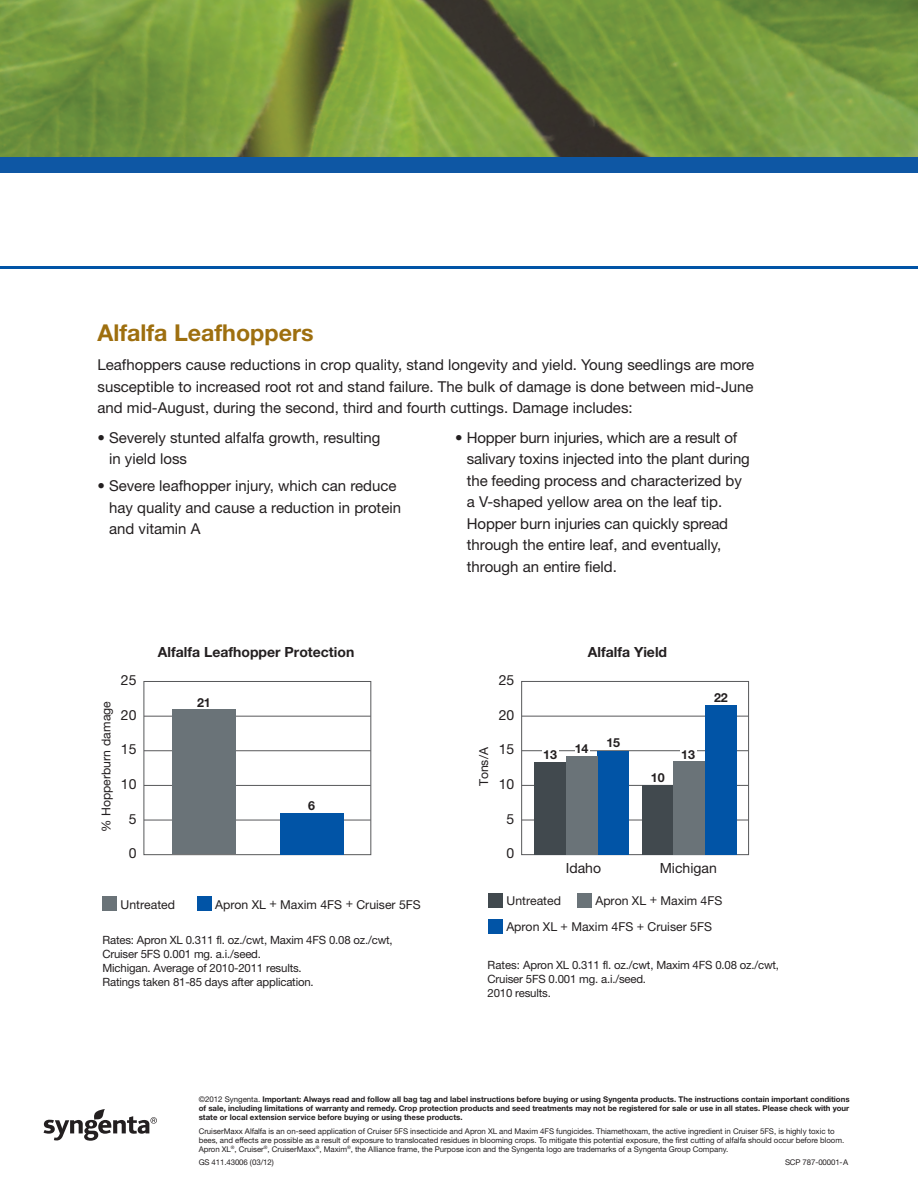
<style>
.page{position:relative;width:918px;height:1188px;background:#fff}
.page>*{position:absolute;margin:0;border:0;box-sizing:border-box;transform-origin:0 0}
.t1{font:700 23.25px "Helvetica Neue";color:#9e6f0f}
.t2{font:15px/21.5px "Helvetica Neue";color:#231f20}
.t3{font:700 13.95px "Helvetica Neue";color:#231f20}
.t4{font:13.95px "Helvetica Neue";color:#231f20}
.t5{font:700 12.45px "Helvetica Neue";letter-spacing:-.01em;color:#231f20}
.t6{font:12.3px/26.2px "Helvetica Neue";color:#231f20}
.t7{font:11.4px/14px "Helvetica Neue";letter-spacing:-.015em;color:#231f20}
.t8{font:7.8px/9px "Helvetica Neue";letter-spacing:-.005em;color:#231f20}
.t9{font:700 7.8px/9px "Helvetica Neue";color:#231f20;text-align:justify}
.s1{font-weight:400}
</style>
<div class="page">
<img style="left:0;top:0;width:918px;height:158px">
<div style="left:0;top:158px;width:918px;height:15px;background:#0e57a4"></div>
<hr style="left:0;top:266px;width:918px;height:3px;background:#0154a6">
<svg style="left:44px;top:1109px;width:113px;height:32px"></svg>
<div style="left:102px;top:897px;width:15px;height:14px;background:#6a7378"></div>
<div style="left:197px;top:897px;width:14px;height:14px;background:#0154a6"></div>
<hr style="left:144px;top:750px;width:227px;height:1px;background:#57585a">
<hr style="left:144px;top:716px;width:227px;height:1px;background:#57585a">
<hr style="left:144px;top:785px;width:227px;height:1px;background:#57585a">
<hr style="left:144px;top:820px;width:227px;height:1px;background:#57585a">
<div style="left:143px;top:681px;width:228px;height:174px;border:1px solid #57585a"></div>
<div style="left:172px;top:709px;width:63px;height:145px;background:#6a7378"></div>
<div style="left:280px;top:813px;width:63px;height:41px;background:#0154a6"></div>
<div style="left:488px;top:893px;width:15px;height:14px;background:#41494e"></div>
<div style="left:488px;top:920px;width:15px;height:14px;background:#0154a6"></div>
<hr style="left:522px;top:750px;width:226px;height:1px;background:#57585a">
<hr style="left:522px;top:716px;width:226px;height:1px;background:#57585a">
<hr style="left:522px;top:785px;width:226px;height:1px;background:#57585a">
<hr style="left:522px;top:820px;width:226px;height:1px;background:#57585a">
<div style="left:521px;top:681px;width:228px;height:174px;border:1px solid #57585a"></div>
<div style="left:534px;top:762px;width:32px;height:92px;background:#41494e"></div>
<div style="left:597px;top:751px;width:32px;height:103px;background:#0154a6"></div>
<div style="left:577px;top:893px;width:14px;height:14px;background:#6a7378"></div>
<div style="left:542px;top:748px;width:17px;height:13px;background:#fff"></div>
<div style="left:680px;top:748px;width:16px;height:13px;background:#fff"></div>
<div style="left:566px;top:756px;width:31px;height:98px;background:#6a7378"></div>
<div style="left:575px;top:743px;width:15px;height:12px;background:#fff"></div>
<div style="left:642px;top:785px;width:32px;height:69px;background:#41494e"></div>
<div style="left:705px;top:705px;width:32px;height:149px;background:#0154a6"></div>
<div style="left:674px;top:761px;width:31px;height:93px;background:#6a7378"></div>
<h1 class="t1" style="left:98px;top:318px;width:218px">Alfalfa Leafhoppers</h1>
<p class="t2" style="left:98px;top:354px;width:658px;text-align:justify">Leafhoppers cause reductions in crop quality, stand longevity and yield. Young seedlings are more susceptible to increased root rot and stand failure. The bulk of damage is done between mid-June and mid-August, during the second, third and fourth cuttings. Damage includes:</p>
<p class="t2" style="left:109px;top:427px;width:273px;text-indent:-12px">• Severely stunted alfalfa growth, resulting in yield loss</p>
<p class="t2" style="left:109px;top:475px;width:294px;text-indent:-12px">• Severe leafhopper injury, which can reduce hay quality and cause a reduction in protein and vitamin A</p>
<p class="t4" style="left:507px;top:355px;width:9px">5</p>
<p class="t2" style="left:467px;top:427px;width:284px;text-indent:-12px">• Hopper burn injuries, which are a result of salivary toxins injected into the plant during the feeding process and characterized by a V-shaped yellow area on the leaf tip.<br>Hopper burn injuries can quickly spread through the entire leaf, and eventually, through an entire field.</p>
<p class="t7" style="left:480px;top:478px;width:292px">Rates: Apron XL 0.311 fl. oz./cwt, Maxim 4FS 0.08 oz./cwt,<br>Cruiser 5FS 0.001 mg. a.i./seed.</p>
<p class="t7" style="left:480px;top:520px;width:213px">Ratings taken 81-85 days after application.</p>
<p class="t3" style="left:158px;top:644px;width:198px">Alfalfa Leafhopper Protection</p>
<p class="t3" style="left:588px;top:644px;width:81px">Alfalfa Yield</p>
<p class="t4" style="left:121px;top:672px;width:17px">25</p>
<p class="t4" style="left:499px;top:672px;width:17px">25</p>
<p class="t6" style="left:93px;top:832px;width:132px;rotate:-90deg">% Hopperburn damage</p>
<p class="t4" style="left:121px;top:706px;width:17px">20</p>
<p class="t4" style="left:121px;top:741px;width:17px">15</p>
<p class="t4" style="left:121px;top:776px;width:17px">10</p>
<p class="t4" style="left:129px;top:810px;width:9px">5</p>
<p class="t5" style="left:197px;top:695px;width:15px">21</p>
<p class="t5" style="left:308px;top:798px;width:8px">6</p>
<p class="t6" style="left:470px;top:786px;width:41px;rotate:-90deg">Tons/A</p>
<p class="t4" style="left:499px;top:706px;width:17px">20</p>
<p class="t4" style="left:499px;top:741px;width:17px">15</p>
<p class="t4" style="left:499px;top:776px;width:17px">10</p>
<p class="t4" style="left:507px;top:810px;width:9px">5</p>
<p class="t5" style="left:606px;top:735px;width:15px">15</p>
<p class="t5" style="left:575px;top:741px;width:15px">14</p>
<p class="t5" style="left:543px;top:747px;width:15px">13</p>
<p class="t5" style="left:681px;top:747px;width:15px">13</p>
<p class="t5" style="left:651px;top:770px;width:15px">10</p>
<p class="t5" style="left:714px;top:690px;width:15px">22</p>
<p class="t4" style="left:129px;top:845px;width:9px">0</p>
<p class="t4" style="left:507px;top:845px;width:9px">0</p>
<p class="t6" style="left:215px;top:891px;width:207px">Apron XL + Maxim 4FS + Cruiser 5FS</p>
<p class="t7" style="left:102px;top:933px;width:292px">Rates: Apron XL 0.311 fl. oz./cwt, Maxim 4FS 0.08 oz./cwt, Cruiser 5FS 0.001 mg. a.i./seed.<br>Michigan. Average of 2010-2011 results.<br>Ratings taken 81-85 days after application.</p>
<p class="t6" style="left:121px;top:891px;width:56px">Untreated</p>
<p class="t4" style="left:566px;top:860px;width:37px">Idaho</p>
<p class="t4" style="left:660px;top:860px;width:59px">Michigan</p>
<p class="t6" style="left:595px;top:887px;width:129px">Apron XL + Maxim 4FS</p>
<p class="t6" style="left:506px;top:887px;width:207px">Untreated<br>Apron XL + Maxim 4FS + Cruiser 5FS</p>
<p class="t7" style="left:488px;top:958px;width:293px">Rates: Apron XL 0.311 fl. oz./cwt, Maxim 4FS 0.08 oz./cwt,<br>Cruiser 5FS 0.001 mg. a.i./seed.<br>2010 results.</p>
<p class="t9" style="left:199px;top:1095px;width:652px"><span class="s1">©2012 Syngenta.</span> Important: Always read and follow all bag tag and label instructions before buying or using Syngenta products. The instructions contain important conditions of sale, including limitations of warranty and remedy. Crop protection products and seed treatments may not be registered for sale or use in all states. Please check with your state or local extension service before buying or using these products.</p>
<p class="t8" style="left:199px;top:1126px;width:647px">CruiserMaxx Alfalfa is an on-seed application of Cruiser 5FS insecticide and Apron XL and Maxim 4FS fungicides. Thiamethoxam, the active ingredient in Cruiser 5FS, is highly toxic to bees, and effects are possible as a result of exposure to translocated residues in blooming crops. To mitigate this potential exposure, the first cutting of alfalfa should occur before bloom.<br>Apron XL<sup>®</sup>, Cruiser<sup>®</sup>, CruiserMaxx<sup>®</sup>, Maxim<sup>®</sup>, the Alliance frame, the Purpose icon and the Syngenta logo are trademarks of a Syngenta Group Company.</p>
<p class="t8" style="left:199px;top:1158px;width:77px">GS 411.43006 (03/12)</p>
<p class="t8" style="left:785px;top:1158px;width:65px">SCP 787-00001-A</p>
<p class="t3" style="left:210px;top:1098px;width:81px">Alfalfa Yield</p>
<p class="t5" style="left:336px;top:1145px;width:15px">22</p>
</div>
